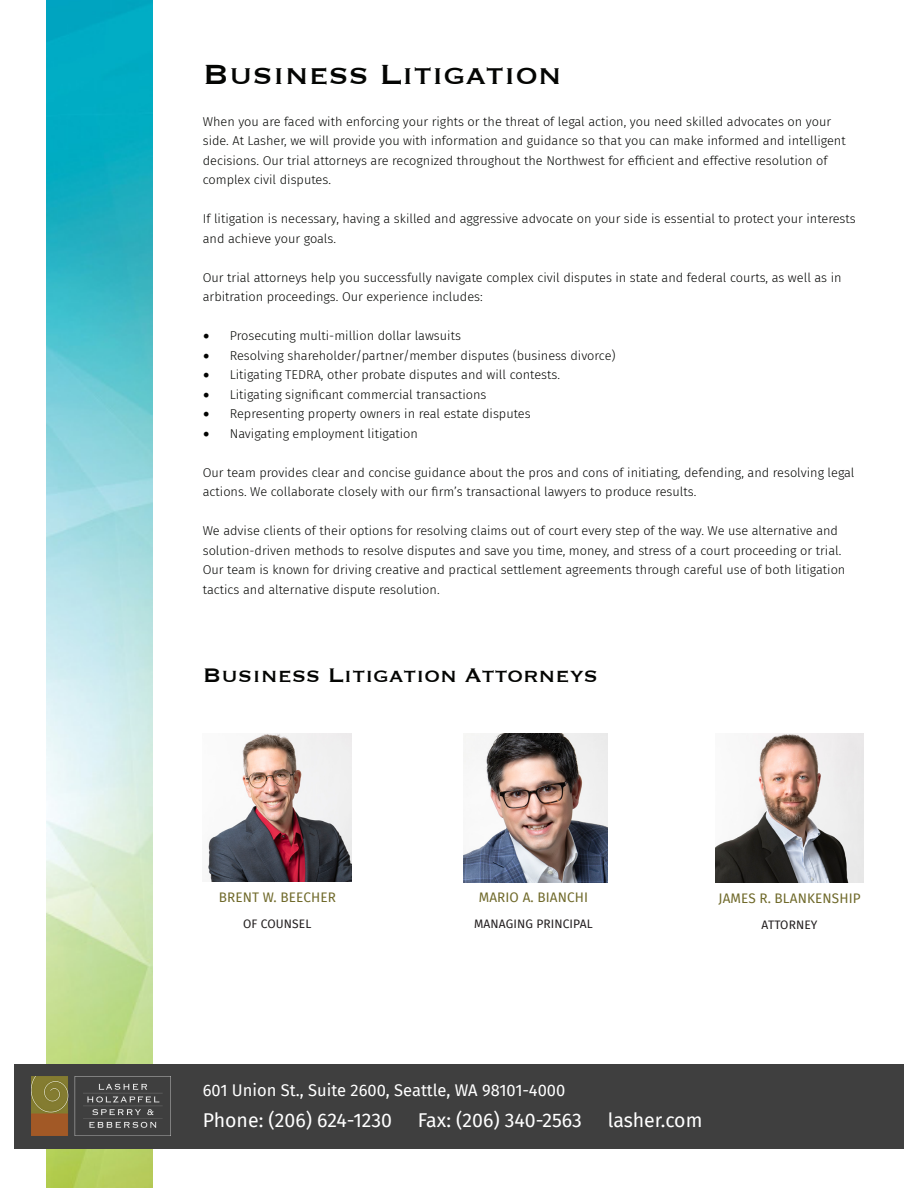
<style>
.page{position:relative;width:918px;height:1188px;background:#fff}
.page>*{position:absolute;margin:0;border:0;box-sizing:border-box;transform-origin:0 0}
.Attorney_Name{font:36px "Copperplate";color:#040503}
.Attorney_Name-2{font:25.5px "Copperplate";color:#040503}
.t1{font:19.5px "Fira Sans";color:#fff}
.t2{font:16.5px "Fira Sans";color:#fff}
.Attorney_Name-3{font:13.5px "Fira Sans";letter-spacing:.01em;color:#706a2b}
.Job_Title{font:13.5px "Fira Sans";letter-spacing:.01em;color:#706a2b}
.t3{font:300 12.75px/19.5px "Fira Sans";color:#040503}
.Job_Title-2{font:12px "Fira Sans";letter-spacing:.01em;color:#231f20}
.s1{font-family:"Minion Pro";font-weight:400;font-size:18px}
</style>
<div class="page">
<img style="left:46px;top:0;width:107px;height:1188px">
<div style="left:14px;top:1064px;width:890px;height:84px;background:#3f3f3f"></div>
<img style="left:32px;top:1077px;width:131px;height:58px">
<img style="left:208px;top:733px;width:144px;height:149px">
<img style="left:464px;top:733px;width:144px;height:149px">
<img style="left:715px;top:733px;width:149px;height:149px">
<p class="Attorney_Name" style="left:203px;top:50px;width:361px">Business Litigation</p>
<p class="t3" style="left:203px;top:111px;width:644px">When you are faced with enforcing your rights or the threat of legal action, you need skilled advocates on your side. At Lasher, we will provide you with information and guidance so that you can make informed and intelligent decisions. Our trial attorneys are recognized throughout the Northwest for efficient and effective resolution of complex civil disputes.</p>
<p class="t3" style="left:203px;top:209px;width:655px">If litigation is necessary, having a skilled and aggressive advocate on your side is essential to protect your interests and achieve your goals.</p>
<p class="t3" style="left:203px;top:267px;width:640px">Our trial attorneys help you successfully navigate complex civil disputes in state and federal courts, as well as in arbitration proceedings. Our experience includes:</p>
<p class="t3" style="left:203px;top:326px;width:260px"><span class="s1">•</span> Prosecuting multi-million dollar lawsuits</p>
<p class="t3" style="left:203px;top:345px;width:414px"><span class="s1">•</span> Resolving shareholder/partner/member disputes (business divorce)</p>
<p class="t3" style="left:203px;top:365px;width:359px"><span class="s1">•</span> Litigating TEDRA, other probate disputes and will contests.</p>
<p class="t3" style="left:203px;top:384px;width:285px"><span class="s1">•</span> Litigating significant commercial transactions</p>
<p class="t3" style="left:203px;top:404px;width:329px"><span class="s1">•</span> Representing property owners in real estate disputes</p>
<p class="t3" style="left:203px;top:423px;width:217px"><span class="s1">•</span> Navigating employment litigation</p>
<p class="t3" style="left:203px;top:462px;width:653px">Our team provides clear and concise guidance about the pros and cons of initiating, defending, and resolving legal actions. We collaborate closely with our firm’s transactional lawyers to produce results.</p>
<p class="t3" style="left:203px;top:521px;width:644px">We advise clients of their options for resolving claims out of court every step of the way. We use alternative and solution-driven methods to resolve disputes and save you time, money, and stress of a court proceeding or trial.<br>Our team is known for driving creative and practical settlement agreements through careful use of both litigation tactics and alternative dispute resolution.</p>
<p class="Attorney_Name-2" style="left:203px;top:658px;width:397px">Business Litigation Attorneys</p>
<p class="Job_Title" style="left:219px;top:887px;width:119px">BRENT W. BEECHER</p>
<p class="Job_Title-2" style="left:243px;top:914px;width:70px">OF COUNSEL</p>
<p class="Attorney_Name-3" style="left:479px;top:887px;width:111px">MARIO A. BIANCHI</p>
<p class="Job_Title-2" style="left:474px;top:915px;width:120px">MANAGING PRINCIPAL</p>
<p class="Attorney_Name-3" style="left:718px;top:888px;width:144px">JAMES R. BLANKENSHIP</p>
<p class="Job_Title-2" style="left:762px;top:916px;width:57px">ATTORNEY</p>
<p class="t2" style="left:203px;top:1077px;width:364px">601 Union St., Suite 2600, Seattle, WA 98101-4000</p>
<p class="t1" style="left:203px;top:1105px;width:191px">Phone: (206) 624-1230</p>
<p class="t1" style="left:418px;top:1105px;width:166px">Fax: (206) 340-2563</p>
<p class="t1" style="left:608px;top:1105px;width:96px">lasher.com</p>
</div>
